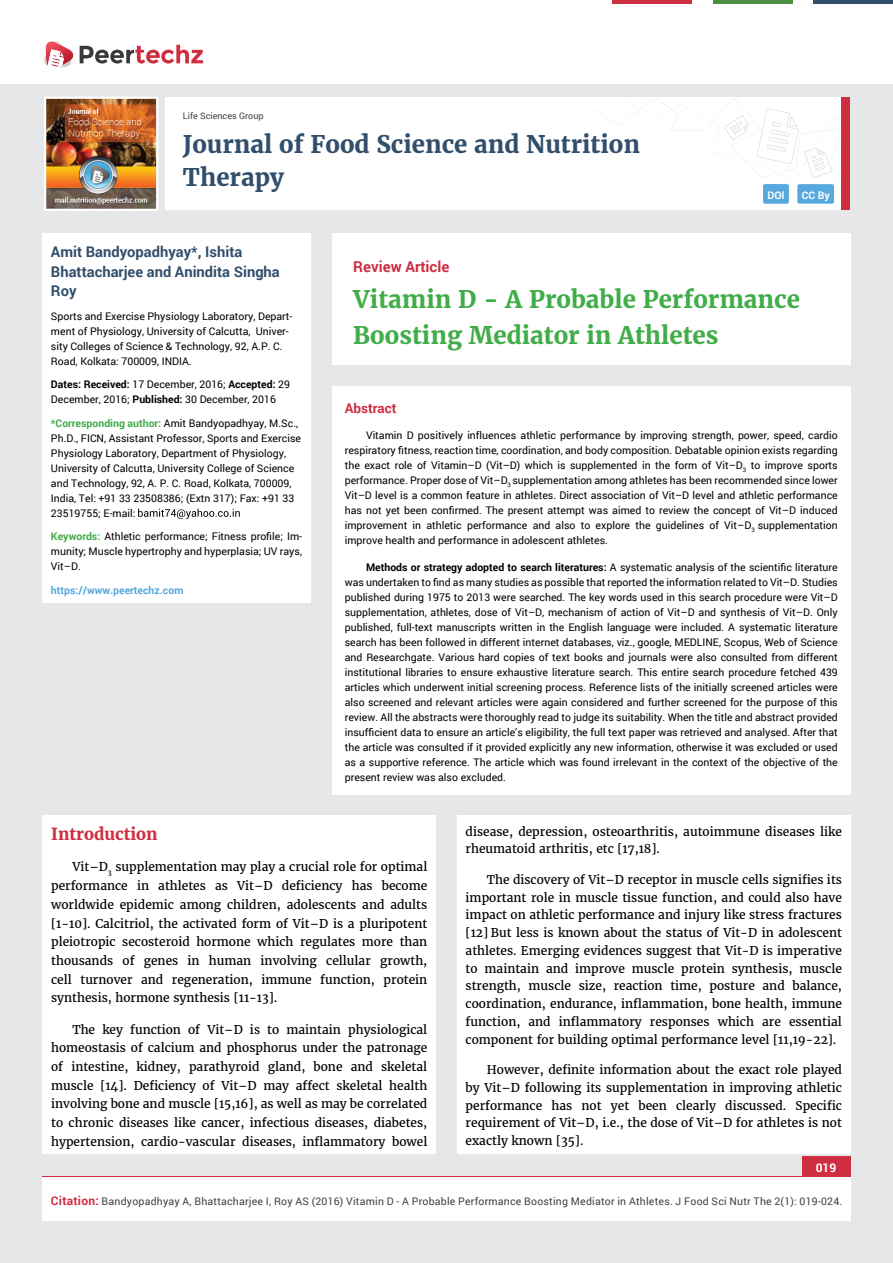
<style>
.page{position:relative;width:893px;height:1263px;background:#e6e7e8}
.page>*{position:absolute;margin:0;border:0;box-sizing:border-box;transform-origin:0 0}
.t1{font:700 24px/36px "Merriweather";color:#41ad49}
.t2{font:700 24px/33px "Merriweather";color:#314e6b}
.t3{font:700 16.5px "Merriweather";color:#cf2e41}
.t4{font:700 15px "Roboto";color:#cf2e41}
.t5{font:700 14.7px/19.5px "Roboto";color:#314e6b}
.t6{font:700 13.5px "Roboto";color:#cf2e41}
.t7{font:12px/18.6px "Merriweather";color:#000;text-align:justify}
.t8{font:700 12px "Roboto";color:#fff}
.t9{font:10.5px/15px "Roboto";color:#000;text-align:justify}
.t10{font:10.5px "Roboto";letter-spacing:.02em;color:#414042}
.t11{font:700 10.5px "Roboto";color:#56a8dd}
.t12{font:700 10.5px "Roboto";color:#fff}
.t13{font:9px "Roboto";color:#414042}
.s1{font-weight:700}
.s2{font-weight:700;color:#41ad49}
.s3{font-weight:700;font-size:12px;color:#cf2e41}
</style>
<div class="page">
<div style="left:165px;top:98px;width:684px;height:112px;background:#fff"></div>
<svg style="left:596px;top:99px;width:245px;height:79px"></svg>
<div style="left:841px;top:98px;width:8px;height:112px;background:#cf2e41"></div>
<img style="left:44px;top:97px;width:114px;height:114px">
<div style="left:0;top:0;width:893px;height:83px;background:#fff"></div>
<svg style="left:44px;top:41px;width:159px;height:27px"></svg>
<div style="left:763px;top:184px;width:26px;height:20px;background:#56a8dd;border-radius:2px"></div>
<div style="left:797px;top:184px;width:37px;height:20px;background:#56a8dd;border-radius:2px"></div>
<hr style="left:713px;top:0;width:79px;height:3px;background:#4d9041">
<hr style="left:612px;top:0;width:80px;height:3px;background:#cf2e41">
<hr style="left:813px;top:0;width:80px;height:3px;background:#314e6b">
<div style="left:802px;top:1156px;width:48px;height:46px;background:#cf2e41"></div>
<div style="left:42px;top:1177px;width:809px;height:43px;background:#fff"></div>
<div style="left:332px;top:386px;width:518px;height:408px;background:#fff"></div>
<div style="left:332px;top:233px;width:518px;height:132px;background:#fff"></div>
<div style="left:42px;top:233px;width:269px;height:369px;background:#fff"></div>
<svg style="left:138px;top:509px;width:102px;height:10px"></svg>
<div style="left:43px;top:815px;width:393px;height:339px;background:#fff"></div>
<div style="left:457px;top:815px;width:393px;height:339px;background:#fff"></div>
<p class="t13" style="left:183px;top:110px;width:82px">Life Sciences Group</p>
<h1 class="t2" style="left:183px;top:128px;width:459px">Journal of Food Science and Nutrition<br>Therapy</h1>
<p class="t12" style="left:767px;top:188px;width:19px">DOI</p>
<p class="t12" style="left:802px;top:188px;width:29px">CC By</p>
<h3 class="t5" style="left:51px;top:242px;width:230px">Amit Bandyopadhyay*, Ishita<br>Bhattacharjee and Anindita Singha<br>Roy</h3>
<p class="t9" style="left:51px;top:308px;width:243px;text-align:left">Sports and Exercise Physiology Laboratory, Depart&shy;ment of Physiology, University of Calcutta, Univer&shy;sity Colleges of Science &amp; Technology, 92, A.P. C.<br>Road, Kolkata: 700009, INDIA.</p>
<p class="t9" style="left:51px;top:377px;width:241px"><span class="s1">Dates: Received:</span> 17 December, 2016; <span class="s1">Accepted:</span> 29<br>December, 2016; <span class="s1">Published:</span> 30 December, 2016</p>
<p class="t9" style="left:51px;top:415px;width:252px;text-align:left"><span class="s2">*Corresponding author:</span> Amit Bandyopadhyay, M.Sc., Ph.D., FICN, Assistant Professor, Sports and Exercise Physiology Laboratory, Department of Physiology, University of Calcutta, University College of Science and Technology, 92, A. P. C. Road, Kolkata, 700009, India, Tel: +91 33 23508386; (Extn 317); Fax: +91 33<br>23519755; E-mail:</p>
<p class="t9" style="left:51px;top:529px;width:253px"><span class="s2">Keywords:</span> Athletic performance; Fitness profile; Im&shy;munity; Muscle hypertrophy and hyperplasia; UV rays, Vit–D.</p>
<p class="t11" style="left:51px;top:583px;width:134px">https://www.peertechz.com</p>
<h3 class="t4" style="left:353px;top:256px;width:98px">Review Article</h3>
<h1 class="t1" style="left:353px;top:281px;width:448px">Vitamin D - A Probable Performance<br>Boosting Mediator in Athletes</h1>
<p class="t6" style="left:345px;top:399px;width:53px">Abstract</p>
<p class="t9" style="left:345px;top:427px;width:494px;text-indent:21px">Vitamin D positively influences athletic performance by improving strength, power, speed, cardio respiratory fitness, reaction time, coordination, and body composition. Debatable opinion exists regarding the exact role of Vitamin–D (Vit–D) which is supplemented in the form of Vit–D<sub>3</sub> to improve sports performance. Proper dose of Vit–D<sub>3</sub> supplementation among athletes has been recommended since lower Vit–D level is a common feature in athletes. Direct association of Vit–D level and athletic performance has not yet been confirmed. The present attempt was aimed to review the concept of Vit–D induced improvement in athletic performance and also to explore the guidelines of Vit–D<sub>3</sub> supplementation improve health and performance in adolescent athletes.</p>
<p class="t9" style="left:345px;top:560px;width:495px;text-indent:21px"><span class="s1">Methods or strategy adopted to search literatures:</span> A systematic analysis of the scientific literature was undertaken to find as many studies as possible that reported the information related to Vit–D. Studies published during 1975 to 2013 were searched. The key words used in this search procedure were Vit–D supplementation, athletes, dose of Vit–D, mechanism of action of Vit–D and synthesis of Vit–D. Only published, full-text manuscripts written in the English language were included. A systematic literature search has been followed in different internet databases, viz., google, MEDLINE, Scopus, Web of Science and Researchgate. Various hard copies of text books and journals were also consulted from different institutional libraries to ensure exhaustive literature search. This entire search procedure fetched 439 articles which underwent initial screening process. Reference lists of the initially screened articles were also screened and relevant articles were again considered and further screened for the purpose of this review. All the abstracts were thoroughly read to judge its suitability. When the title and abstract provided insufficient data to ensure an article’s eligibility, the full text paper was retrieved and analysed. After that the article was consulted if it provided explicitly any new information, otherwise it was excluded or used as a supportive reference. The article which was found irrelevant in the context of the objective of the present review was also excluded.</p>
<h2 class="t3" style="left:51px;top:824px;width:108px">Introduction</h2>
<p class="t7" style="left:51px;top:858px;width:378px;text-indent:21px">Vit–D<sub>3</sub> supplementation may play a crucial role for optimal performance in athletes as Vit–D deficiency has become worldwide epidemic among children, adolescents and adults [1-10]. Calcitriol, the activated form of Vit–D is a pluripotent pleiotropic secosteroid hormone which regulates more than thousands of genes in human involving cellular growth, cell turnover and regeneration, immune function, protein synthesis, hormone synthesis [11-13].</p>
<p class="t7" style="left:51px;top:1020px;width:378px;text-indent:21px">The key function of Vit–D is to maintain physiological homeostasis of calcium and phosphorus under the patronage of intestine, kidney, parathyroid gland, bone and skeletal muscle [14]. Deficiency of Vit–D may affect skeletal health involving bone and muscle [15,16], as well as may be correlated to chronic diseases like cancer, infectious diseases, diabetes, hypertension, cardio-vascular diseases, inflammatory bowel</p>
<p class="t7" style="left:466px;top:823px;width:378px;line-height:17.7px">disease, depression, osteoarthritis, autoimmune diseases like rheumatoid arthritis, etc [17,18].</p>
<p class="t7" style="left:466px;top:871px;width:378px;line-height:17.7px;text-indent:21px">The discovery of Vit–D receptor in muscle cells signifies its important role in muscle tissue function, and could also have impact on athletic performance and injury like stress fractures [12] But less is known about the status of Vit-D in adolescent athletes. Emerging evidences suggest that Vit-D is imperative to maintain and improve muscle protein synthesis, muscle strength, muscle size, reaction time, posture and balance, coordination, endurance, inflammation, bone health, immune function, and inflammatory responses which are essential component for building optimal performance level [11,19-22].</p>
<p class="t7" style="left:466px;top:1061px;width:378px;line-height:17.9px;text-indent:21px">However, definite information about the exact role played by Vit–D following its supplementation in improving athletic performance has not yet been clearly discussed. Specific requirement of Vit–D, i.e., the dose of Vit–D for athletes is not exactly known [35].</p>
<p class="t8" style="left:816px;top:1159px;width:22px">019</p>
<p class="t10" style="left:51px;top:1194px;width:793px"><span class="s3">Citation:</span> Bandyopadhyay A, Bhattacharjee I, Roy AS (2016) Vitamin D - A Probable Performance Boosting Mediator in Athletes. J Food Sci Nutr The 2(1): 019-024.</p>
</div>
